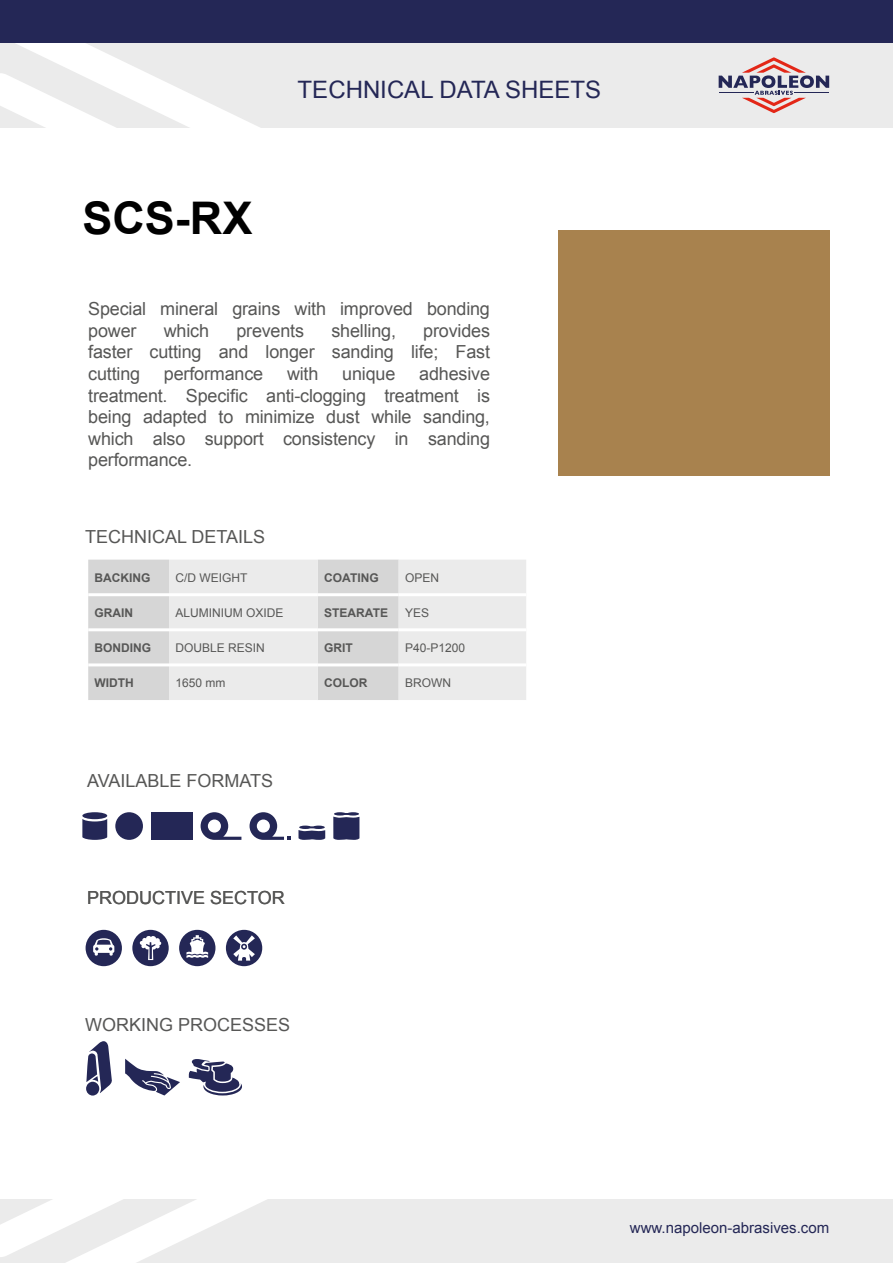
<style>
.page{position:relative;width:893px;height:1263px;background:#fff}
.page>*{position:absolute;margin:0;border:0;box-sizing:border-box;transform-origin:0 0}
.t1{font:700 45px "Arial";color:#000}
.t2{font:24px "Arial";color:#242756}
.t3{font:18px/21.6px "Arial";letter-spacing:-.01em;color:#575756;text-align:justify}
.t4{font:15px "Arial";color:#242756}
.t5{font:12px "Arial";color:#575756}
.t6{font:700 12px "Arial";color:#575756}
</style>
<div class="page">
<div style="left:0;top:43px;width:893px;height:85px;background:#ebebeb"></div>
<svg style="left:0;top:43px;width:260px;height:85px"></svg>
<div style="left:0;top:1199px;width:893px;height:64px;background:#ebebeb"></div>
<svg style="left:0;top:1199px;width:267px;height:64px"></svg>
<svg style="left:719px;top:57px;width:110px;height:56px"></svg>
<div style="left:0;top:0;width:893px;height:43px;background:#242756"></div>
<div style="left:558px;top:230px;width:271px;height:245px;background:#a8824e"></div>
<div style="left:115px;top:812px;width:28px;height:28px;background:#242756;border-radius:50%"></div>
<div style="left:151px;top:812px;width:41px;height:28px;background:#242756"></div>
<svg style="left:298px;top:825px;width:27px;height:15px"></svg>
<svg style="left:333px;top:812px;width:26px;height:28px"></svg>
<svg style="left:201px;top:812px;width:40px;height:28px"></svg>
<svg style="left:250px;top:812px;width:40px;height:28px"></svg>
<div style="left:82px;top:812px;width:25px;height:7px;background:#242756;border-radius:50%"></div>
<svg style="left:82px;top:819px;width:25px;height:21px"></svg>
<svg style="left:86px;top:930px;width:36px;height:36px"></svg>
<svg style="left:132px;top:930px;width:37px;height:36px"></svg>
<svg style="left:179px;top:930px;width:36px;height:36px"></svg>
<svg style="left:226px;top:930px;width:36px;height:36px"></svg>
<div style="left:88px;top:560px;width:81px;height:140px;background:#d6d6d6"></div>
<svg style="left:169px;top:560px;width:357px;height:140px;background:#e6e6e6"></svg>
<hr style="left:88px;top:593px;width:81px;height:3px;background:#fff">
<hr style="left:169px;top:593px;width:149px;height:3px;background:#fff">
<hr style="left:318px;top:593px;width:81px;height:3px;background:#fff">
<hr style="left:399px;top:593px;width:127px;height:3px;background:#fff">
<hr style="left:88px;top:628px;width:81px;height:3px;background:#fff">
<hr style="left:169px;top:628px;width:149px;height:3px;background:#fff">
<hr style="left:318px;top:628px;width:81px;height:3px;background:#fff">
<hr style="left:399px;top:628px;width:127px;height:3px;background:#fff">
<hr style="left:88px;top:663px;width:81px;height:3px;background:#fff">
<hr style="left:169px;top:663px;width:149px;height:3px;background:#fff">
<hr style="left:318px;top:663px;width:81px;height:3px;background:#fff">
<hr style="left:399px;top:663px;width:127px;height:3px;background:#fff">
<svg style="left:86px;top:1041px;width:26px;height:54px"></svg>
<svg style="left:125px;top:1059px;width:55px;height:36px"></svg>
<svg style="left:189px;top:1059px;width:53px;height:36px"></svg>
<h1 class="t1" style="left:82px;top:188px;width:172px">SCS-RX</h1>
<h2 class="t2" style="left:298px;top:74px;width:305px">TECHNICAL DATA SHEETS</h2>
<p class="t3" style="left:88px;top:298px;width:403px">Special mineral grains with improved bonding power</p>
<p class="t3" style="left:88px;top:320px;width:403px;text-indent:335px">provides faster cutting and longer sanding life; Fast cutting</p>
<p class="t3" style="left:164px;top:320px;width:47px">which</p>
<p class="t3" style="left:236px;top:320px;width:69px">prevents</p>
<p class="t3" style="left:331px;top:320px;width:66px">shelling,</p>
<p class="t3" style="left:164px;top:363px;width:101px">performance</p>
<p class="t3" style="left:287px;top:363px;width:33px">with</p>
<p class="t3" style="left:342px;top:363px;width:55px">unique</p>
<p class="t3" style="left:88px;top:363px;width:403px;text-indent:331px">adhesive treatment. Specific anti-clogging treatment is being adapted to minimize dust while sanding, which also support consistency in sanding performance.</p>
<p class="t3" style="left:85px;top:526px;width:182px">TECHNICAL DETAILS</p>
<p class="t6" style="left:95px;top:569px;width:57px">BACKING</p>
<p class="t5" style="left:175px;top:569px;width:73px">C/D WEIGHT</p>
<p class="t6" style="left:324px;top:569px;width:56px">COATING</p>
<p class="t5" style="left:405px;top:569px;width:36px">OPEN</p>
<p class="t6" style="left:95px;top:604px;width:40px">GRAIN</p>
<p class="t5" style="left:175px;top:605px;width:110px">ALUMINIUM OXIDE</p>
<p class="t6" style="left:324px;top:604px;width:65px">STEARATE</p>
<p class="t5" style="left:405px;top:605px;width:26px">YES</p>
<p class="t6" style="left:95px;top:640px;width:58px">BONDING</p>
<p class="t5" style="left:175px;top:640px;width:91px">DOUBLE RESIN</p>
<p class="t6" style="left:324px;top:640px;width:30px">GRIT</p>
<p class="t5" style="left:405px;top:640px;width:62px">P40-P1200</p>
<p class="t6" style="left:95px;top:675px;width:41px">WIDTH</p>
<p class="t5" style="left:175px;top:675px;width:52px">1650 mm</p>
<p class="t6" style="left:324px;top:675px;width:45px">COLOR</p>
<p class="t5" style="left:405px;top:675px;width:47px">BROWN</p>
<p class="t3" style="left:87px;top:770px;width:188px">AVAILABLE FORMATS</p>
<p class="t3" style="left:87px;top:887px;width:199px">PRODUCTIVE SECTOR</p>
<p class="t3" style="left:85px;top:1014px;width:207px">WORKING PROCESSES</p>
<p class="t4" style="left:630px;top:1218px;width:201px">www.napoleon-abrasives.com</p>
</div>
